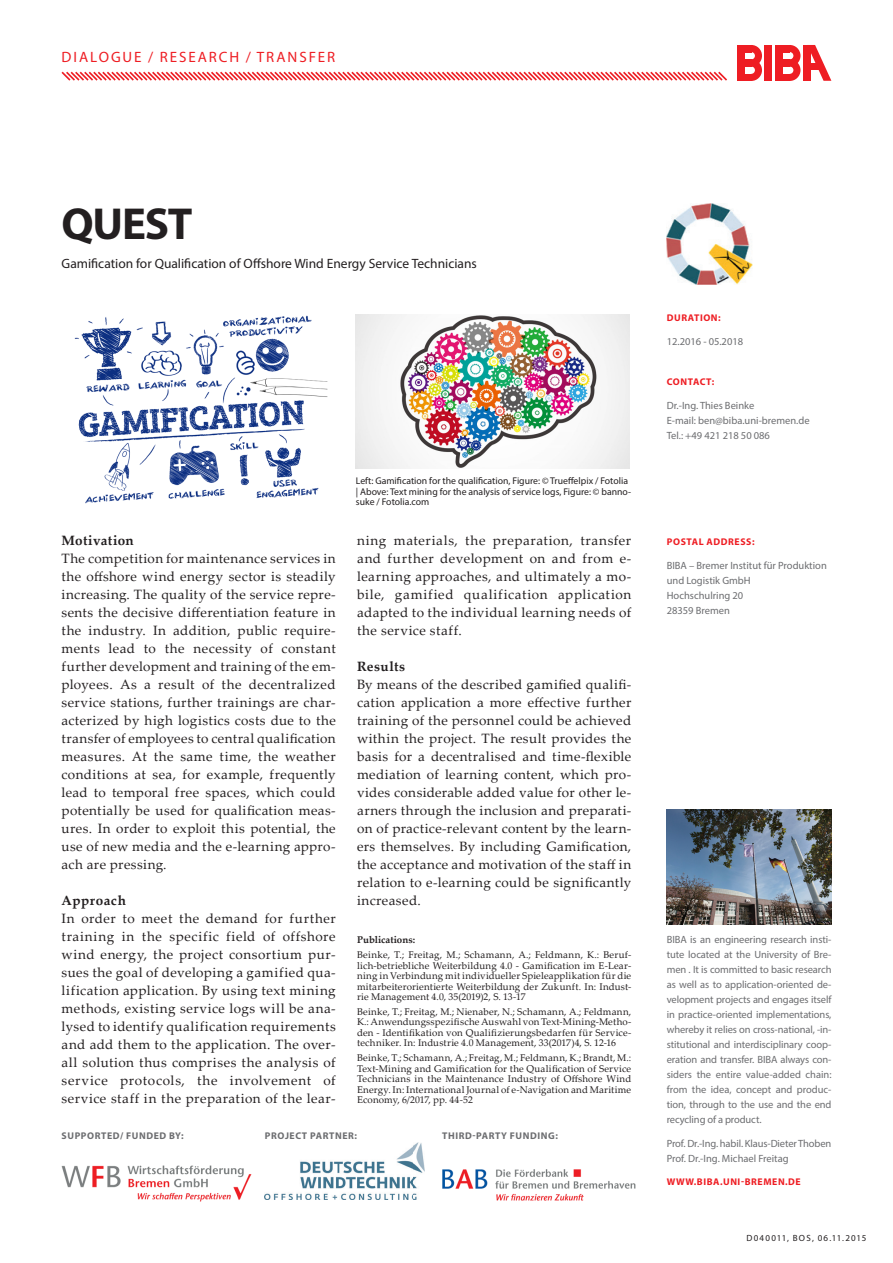
<style>
.page{position:relative;width:893px;height:1263px;background:#fff}
.page>*{position:absolute;margin:0;border:0;box-sizing:border-box;transform-origin:0 0}
.t1{font:700 45px "Myriad Pro";letter-spacing:-.025em;color:#231f20}
.t2{font:15px "Myriad Pro";letter-spacing:.13em;color:#ee1d23}
.t3{font:13.5px/18px "Palatino Linotype";letter-spacing:.035em;color:#231f20;text-align:justify}
.t4{font:13.5px "Myriad Pro";color:#231f20}
.t5{font:700 13.5px "Palatino Linotype";letter-spacing:.03em;color:#231f20}
.t6{font:10.5px/15px "Myriad Pro";color:#6c6d70}
.t7{font:9.75px/10.5px "Palatino Linotype";letter-spacing:.015em;color:#231f20;text-align:justify}
.t8{font:9.75px/10.5px "Myriad Pro";color:#231f20}
.t9{font:700 9.75px "Myriad Pro";letter-spacing:.06em;color:#ee1d23}
.t10{font:700 9.75px "Myriad Pro";letter-spacing:.06em;color:#6c6d70}
.t11{font:700 9.75px "Palatino Linotype";letter-spacing:-.005em;color:#231f20}
.t12{font:9px "Myriad Pro";letter-spacing:.14em;color:#231f20}
</style>
<div class="page">
<svg style="left:61px;top:71px;width:666px;height:10px"></svg>
<div style="left:765px;top:45px;width:7px;height:36px;background:#ee1d23"></div>
<div style="left:803px;top:45px;width:7px;height:36px;background:#ee1d23"></div>
<svg style="left:810px;top:45px;width:21px;height:36px"></svg>
<div style="left:810px;top:63px;width:10px;height:7px;background:#ee1d23"></div>
<div style="left:737px;top:45px;width:7px;height:36px;background:#ee1d23"></div>
<div style="left:744px;top:45px;width:7px;height:7px;background:#ee1d23"></div>
<div style="left:744px;top:59px;width:7px;height:8px;background:#ee1d23"></div>
<div style="left:744px;top:74px;width:7px;height:7px;background:#ee1d23"></div>
<div style="left:775px;top:45px;width:8px;height:36px;background:#ee1d23"></div>
<div style="left:782px;top:45px;width:8px;height:7px;background:#ee1d23"></div>
<div style="left:782px;top:59px;width:8px;height:8px;background:#ee1d23"></div>
<div style="left:782px;top:74px;width:8px;height:7px;background:#ee1d23"></div>
<svg style="left:790px;top:45px;width:10px;height:36px"></svg>
<svg style="left:751px;top:45px;width:11px;height:36px"></svg>
<img style="left:667px;top:809px;width:164px;height:115px">
<img style="left:74px;top:315px;width:254px;height:189px">
<img style="left:355px;top:314px;width:275px;height:155px">
<img style="left:265px;top:1143px;width:159px;height:56px">
<img style="left:666px;top:203px;width:87px;height:82px">
<img style="left:442px;top:1169px;width:194px;height:32px">
<img style="left:61px;top:1165px;width:191px;height:37px">
<p class="t2" style="left:62px;top:48px;width:275px">DIALOGUE / RESEARCH / TRANSFER</p>
<h1 class="t1" style="left:62px;top:194px;width:132px">QUEST</h1>
<p class="t4" style="left:62px;top:255px;width:417px">Gamification for Qualification of Offshore Wind Energy Service Technicians</p>
<p class="t5" style="left:62px;top:531px;width:74px">Motivation</p>
<p class="t3" style="left:62px;top:549px;width:276px">The competition for maintenance services in the offshore wind energy sector is steadily increasing. The quality of the service repre&shy;sents the decisive differentiation feature in the industry. In addition, public require&shy;ments lead to the necessity of constant further development and training of the em&shy;ployees. As a result of the decentralized service stations, further trainings are char&shy;acterized by high logistics costs due to the transfer of employees to central qualification measures. At the same time, the weather conditions at sea, for example, frequently lead to temporal free spaces, which could potentially be used for qualification meas&shy;ures. In order to exploit this potential, the use of new media and the e-learning appro&shy;ach are pressing.</p>
<p class="t5" style="left:62px;top:891px;width:66px">Approach</p>
<p class="t3" style="left:62px;top:909px;width:276px">In order to meet the demand for further training in the specific field of offshore wind energy, the project consortium pur&shy;sues the goal of developing a gamified qua&shy;lification application. By using text mining methods, existing service logs will be ana&shy;lysed to identify qualification requirements and add them to the application. The over&shy;all solution thus comprises the analysis of service protocols, the involvement of service staff in the preparation of the lear-</p>
<p class="t8" style="left:356px;top:475px;width:277px">Left: Gamification for the qualification, Figure: © Trueffelpix / Fotolia | Above: Text mining for the analysis of service logs, Figure: © banno&shy;suke / Fotolia.com</p>
<p class="t3" style="left:357px;top:531px;width:276px">ning materials, the preparation, transfer and further development on and from e&shy;learning approaches, and ultimately a mo&shy;bile, gamified qualification application adapted to the individual learning needs of the service staff.</p>
<p class="t5" style="left:357px;top:657px;width:50px">Results</p>
<p class="t3" style="left:357px;top:675px;width:276px">By means of the described gamified qualifi&shy;cation application a more effective further training of the personnel could be achieved within the project. The result provides the basis for a decentralised and time-flexible mediation of learning content, which pro&shy;vides considerable added value for other le&shy;arners through the inclusion and preparati&shy;on of practice-relevant content by the learn&shy;ers themselves. By including Gamification, the acceptance and motivation of the staff in relation to e-learning could be significantly increased.</p>
<p class="t11" style="left:357px;top:933px;width:60px">Publications:</p>
<p class="t7" style="left:357px;top:949px;width:276px">Beinke, T.; Freitag, M.; Schamann, A.; Feldmann, K.: Beruf&shy;lich-betriebliche Weiterbildung 4.0 - Gamification im E-Lear&shy;ning in Verbindung mit individueller Spieleapplikation für die mitarbeiterorientierte Weiterbildung der Zukunft. In: Indust&shy;rie Management 4.0, 35(2019)2, S. 13-17</p>
<p class="t7" style="left:357px;top:1006px;width:276px">Beinke, T.; Freitag, M.; Nienaber, N.; Schamann, A.; Feldmann, K.: Anwendungsspezifische Auswahl von Text-Mining-Metho&shy;den - Identifikation von Qualifizierungsbedarfen für Service&shy;techniker. In: Industrie 4.0 Management, 33(2017)4, S. 12-16</p>
<p class="t7" style="left:357px;top:1052px;width:276px">Beinke, T.; Schamann, A.; Freitag, M.; Feldmann, K.; Brandt, M.:<br>Text-Mining and Gamification for the Qualification of Service Technicians in the Maintenance Industry of Offshore Wind Energy. In: International Journal of e-Navigation and Maritime Economy, 6/2017, pp. 44-52</p>
<p class="t10" style="left:62px;top:1129px;width:124px">SUPPORTED/ FUNDED BY:</p>
<p class="t10" style="left:265px;top:1129px;width:94px">PROJECT PARTNER:</p>
<p class="t10" style="left:442px;top:1130px;width:117px">THIRD-PARTY FUNDING:</p>
<p class="t9" style="left:667px;top:311px;width:55px">DURATION:</p>
<p class="t6" style="left:667px;top:333px;width:78px">12.2016 - 05.2018</p>
<p class="t9" style="left:667px;top:375px;width:49px">CONTACT:</p>
<p class="t6" style="left:667px;top:397px;width:144px">Dr.-Ing. Thies Beinke<br>E-mail: ben@biba.uni-bremen.de<br>Tel.: +49 421 218 50 086</p>
<p class="t9" style="left:667px;top:535px;width:89px">POSTAL ADDRESS:</p>
<p class="t6" style="left:667px;top:557px;width:162px">BIBA – Bremer Institut für Produktion und Logistik GmbH<br>Hochschulring 20<br>28359 Bremen</p>
<p class="t6" style="left:667px;top:932px;width:166px;text-align:justify">BIBA is an engineering research insti&shy;tute located at the University of Bre&shy;men . It is committed to basic research as well as to application-oriented de&shy;velopment projects and engages itself in practice-oriented implementations, whereby it relies on cross-national, -in&shy;stitutional and interdisciplinary coop&shy;eration and transfer. BIBA always con&shy;siders the entire value-added chain: from the idea, concept and produc&shy;tion, through to the use and the end recycling of a product.</p>
<p class="t6" style="left:667px;top:1135px;width:166px">Prof. Dr.-Ing. habil. Klaus-Dieter Thoben<br>Prof. Dr.-Ing. Michael Freitag</p>
<p class="t9" style="left:667px;top:1175px;width:135px">WWW.BIBA.UNI-BREMEN.DE</p>
<p class="t12" style="left:746px;top:1232px;width:121px">D040011, BOS, 06.11.2015</p>
</div>
